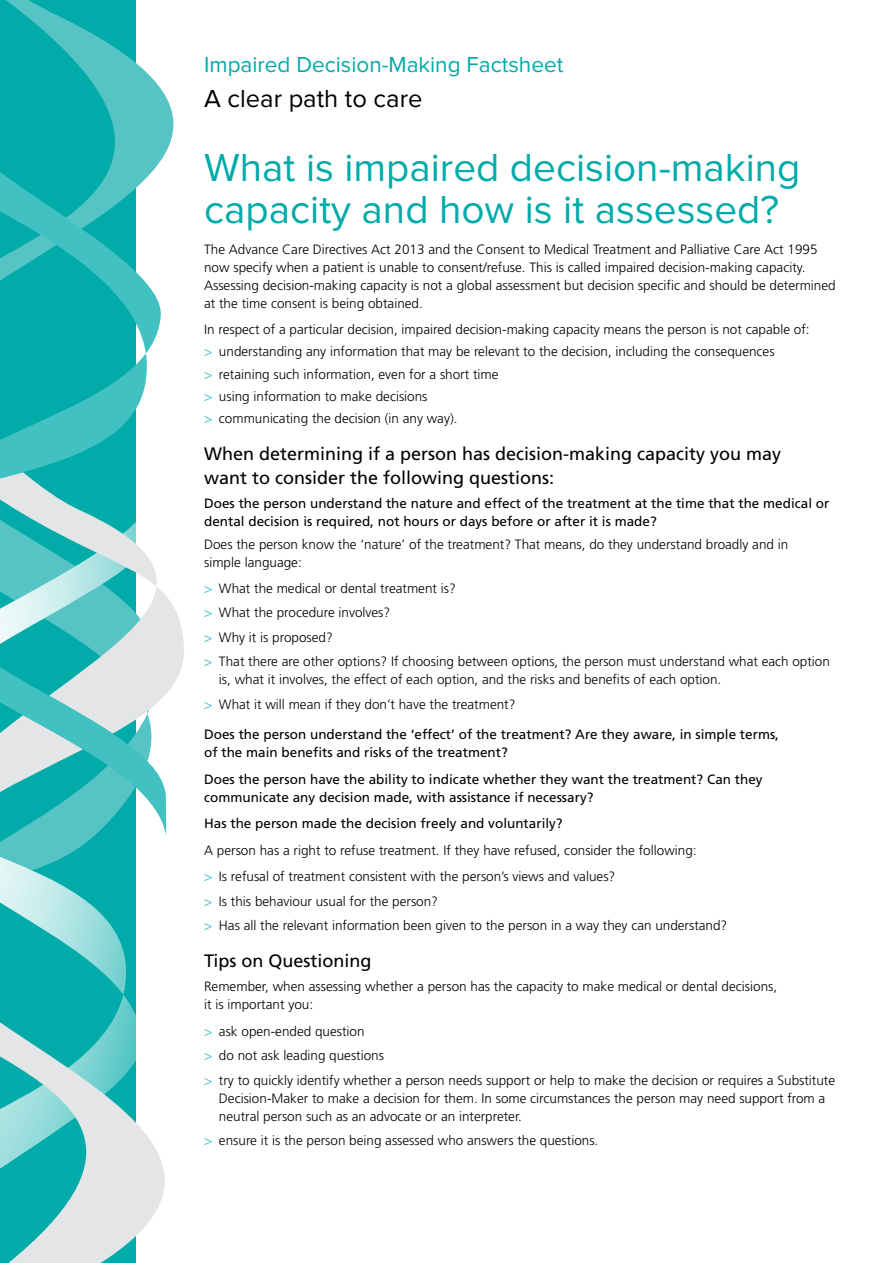
<style>
.page{position:relative;width:893px;height:1263px;background:#fff}
.page>*{position:absolute;margin:0;border:0;box-sizing:border-box;transform-origin:0 0}
.t1{font:40.5px/42px "Proxima Nova";color:#00aba9}
.t2{font:25.5px "Proxima Nova";color:#000}
.t3{font:22.5px "Proxima Nova";color:#00aba9}
.t4{font:18px/24px "Frutiger";color:#000}
.t5{font:300 13.5px/24.5px "Frutiger";color:#000}
.t6{font:13.5px/18px "Frutiger";color:#000}
.s1{color:#31bebf}
</style>
<div class="page">
<svg style="left:0;top:606px;width:184px;height:657px"></svg>
<svg style="left:0;top:2px;width:173px;height:834px;background:#5ac6c5"></svg>
<h3 class="t3" style="left:204px;top:52px;width:361px">Impaired Decision-Making Factsheet</h3>
<h2 class="t2" style="left:204px;top:84px;width:220px">A clear path to care</h2>
<h1 class="t1" style="left:204px;top:147px;width:598px">What is impaired decision-making capacity and how is it assessed?</h1>
<p class="t5" style="left:204px;top:240px;width:633px;line-height:18px">The Advance Care Directives Act 2013 and the Consent to Medical Treatment and Palliative Care Act 1995 now specify when a patient is unable to consent/refuse. This is called impaired decision-making capacity.<br>Assessing decision-making capacity is not a global assessment but decision specific and should be determined at the time consent is being obtained.</p>
<p class="t5" style="left:204px;top:318px;width:607px;line-height:22.2px">In respect of a particular decision, impaired decision-making capacity means the person is not capable of: <span class="s1">&gt;</span> understanding any information that may be relevant to the decision, including the consequences<br><span class="s1">&gt;</span> retaining such information, even for a short time<br><span class="s1">&gt;</span> using information to make decisions<br><span class="s1">&gt;</span> communicating the decision (in any way).</p>
<h3 class="t4" style="left:204px;top:442px;width:579px">When determining if a person has decision-making capacity you may want to consider the following questions:</h3>
<p class="t6" style="left:204px;top:495px;width:627px">Does the person understand the nature and effect of the treatment at the time that the medical or dental decision is required, not hours or days before or after it is made?</p>
<p class="t5" style="left:204px;top:535px;width:586px;line-height:18px">Does the person know the ‘nature’ of the treatment? That means, do they understand broadly and in simple language:</p>
<p class="t5" style="left:204px;top:576px;width:627px"><span class="s1">&gt;</span> What the medical or dental treatment is?<br><span class="s1">&gt;</span> What the procedure involves?<br><span class="s1">&gt;</span> Why it is proposed?<br><span class="s1">&gt;</span> That there are other options? If choosing between options, the person must understand what each option</p>
<p class="t5" style="left:204px;top:667px;width:519px;text-indent:15px">is, what it involves, the effect of each option, and the risks and benefits of each option. <span class="s1">&gt;</span> What it will mean if they don’t have the treatment?</p>
<p class="t6" style="left:204px;top:726px;width:576px">Does the person understand the ‘effect’ of the treatment? Are they aware, in simple terms, of the main benefits and risks of the treatment?</p>
<p class="t6" style="left:204px;top:770px;width:560px">Does the person have the ability to indicate whether they want the treatment? Can they communicate any decision made, with assistance if necessary?</p>
<p class="t6" style="left:204px;top:815px;width:360px">Has the person made the decision freely and voluntarily?</p>
<p class="t5" style="left:204px;top:837px;width:494px;line-height:26.5px">A person has a right to refuse treatment. If they have refused, consider the following: <span class="s1">&gt;</span> Is refusal of treatment consistent with the person’s views and values?</p>
<p class="t5" style="left:204px;top:889px;width:525px"><span class="s1">&gt;</span> Is this behaviour usual for the person?<br><span class="s1">&gt;</span> Has all the relevant information been given to the person in a way they can understand?</p>
<h3 class="t4" style="left:204px;top:949px;width:169px">Tips on Questioning</h3>
<p class="t5" style="left:204px;top:978px;width:575px;line-height:18px">Remember, when assessing whether a person has the capacity to make medical or dental decisions, it is important you:</p>
<p class="t5" style="left:204px;top:1019px;width:632px"><span class="s1">&gt;</span> ask open-ended question<br><span class="s1">&gt;</span> do not ask leading questions<br><span class="s1">&gt;</span> try to quickly identify whether a person needs support or help to make the decision or requires a Substitute</p>
<p class="t5" style="left:219px;top:1089px;width:608px;line-height:18px">Decision-Maker to make a decision for them. In some circumstances the person may need support from a neutral person such as an advocate or an interpreter.</p>
<p class="t5" style="left:204px;top:1128px;width:396px"><span class="s1">&gt;</span> ensure it is the person being assessed who answers the questions.</p>
</div>
